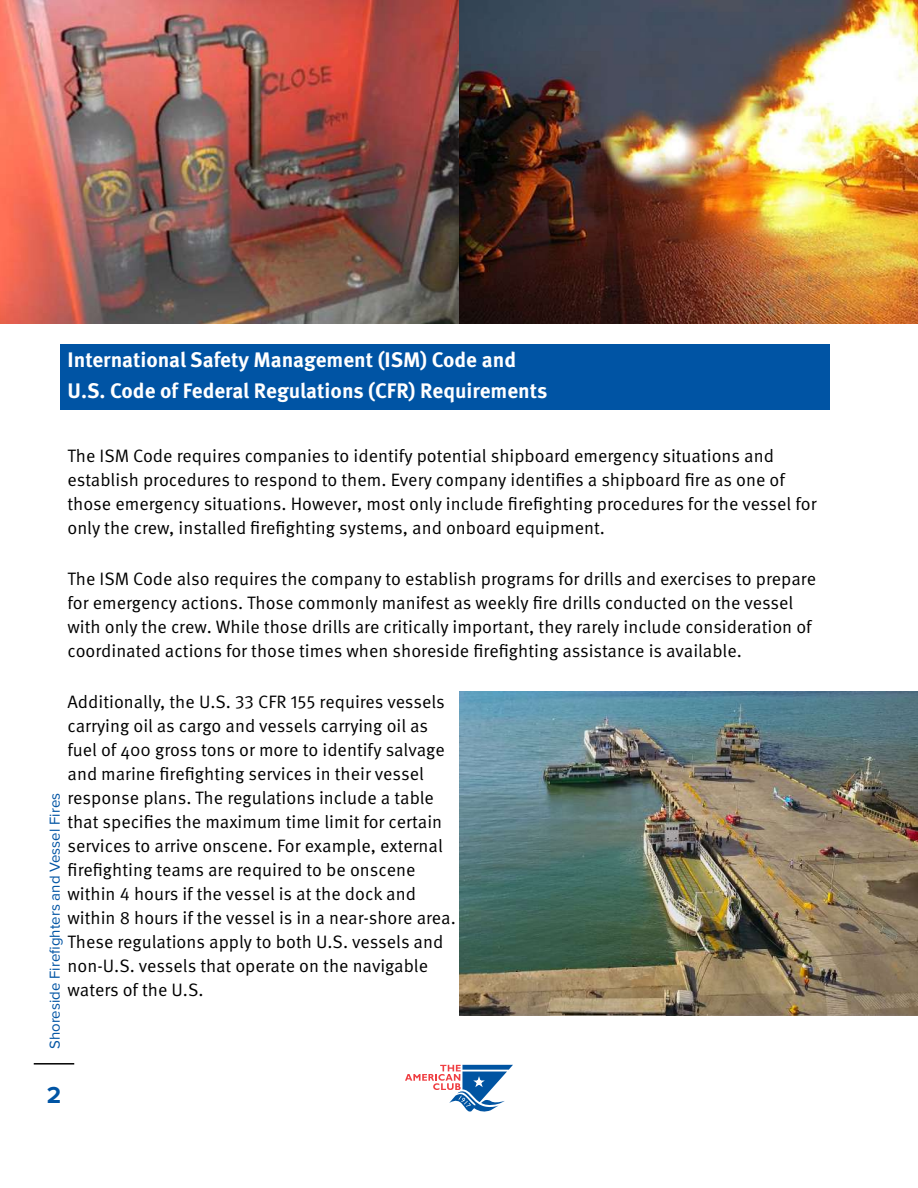
<style>
.page{position:relative;width:918px;height:1188px;background:#fff}
.page>*{position:absolute;margin:0;border:0;box-sizing:border-box;transform-origin:0 0}
.t1{font:700 24px "Proxima Nova";color:#0054a4}
.t2{font:700 21px/30.8px "Meta Pro";color:#fff}
.t3{font:18px/24px "Meta Pro Norm";color:#000}
.t4{font:15px "Proxima Nova";color:#0054a4}
</style>
<div class="page">
<hr style="left:34px;top:1063px;width:40px;height:2px;background:#000">
<svg style="left:405px;top:1065px;width:108px;height:47px"></svg>
<div style="left:61px;top:344px;width:769px;height:66px;background:#0054a4"></div>
<img style="left:0;top:0;width:918px;height:324px">
<img style="left:459px;top:691px;width:459px;height:324px">
<p class="t2" style="left:68px;top:343px;width:481px">International Safety Management (ISM) Code and<br>U.S. Code of Federal Regulations (CFR) Requirements</p>
<p class="t3" style="left:68px;top:443px;width:751px">The ISM Code requires companies to identify potential shipboard emergency situations and establish procedures to respond to them. Every company identifies a shipboard fire as one of those emergency situations. However, most only include firefighting procedures for the vessel for only the crew, installed firefighting systems, and onboard equipment.</p>
<p class="t3" style="left:68px;top:566px;width:750px">The ISM Code also requires the company to establish programs for drills and exercises to prepare for emergency actions. Those commonly manifest as weekly fire drills conducted on the vessel with only the crew. While those drills are critically important, they rarely include consideration of coordinated actions for those times when shoreside firefighting assistance is available.</p>
<p class="t3" style="left:68px;top:689px;width:390px">Additionally, the U.S. 33 CFR 155 requires vessels carrying oil as cargo and vessels carrying oil as fuel of 400 gross tons or more to identify salvage and marine firefighting services in their vessel response plans. The regulations include a table that specifies the maximum time limit for certain services to arrive onscene. For example, external firefighting teams are required to be onscene within 4 hours if the vessel is at the dock and within 8 hours if the vessel is in a near-shore area.<br>These regulations apply to both U.S. vessels and non-U.S. vessels that operate on the navigable waters of the U.S.</p>
<p class="t4" style="left:44px;top:1049px;width:258px;rotate:-90deg">Shoreside Firefighters and Vessel Fires</p>
<h1 class="t1" style="left:47px;top:1077px;width:16px">2</h1>
</div>
